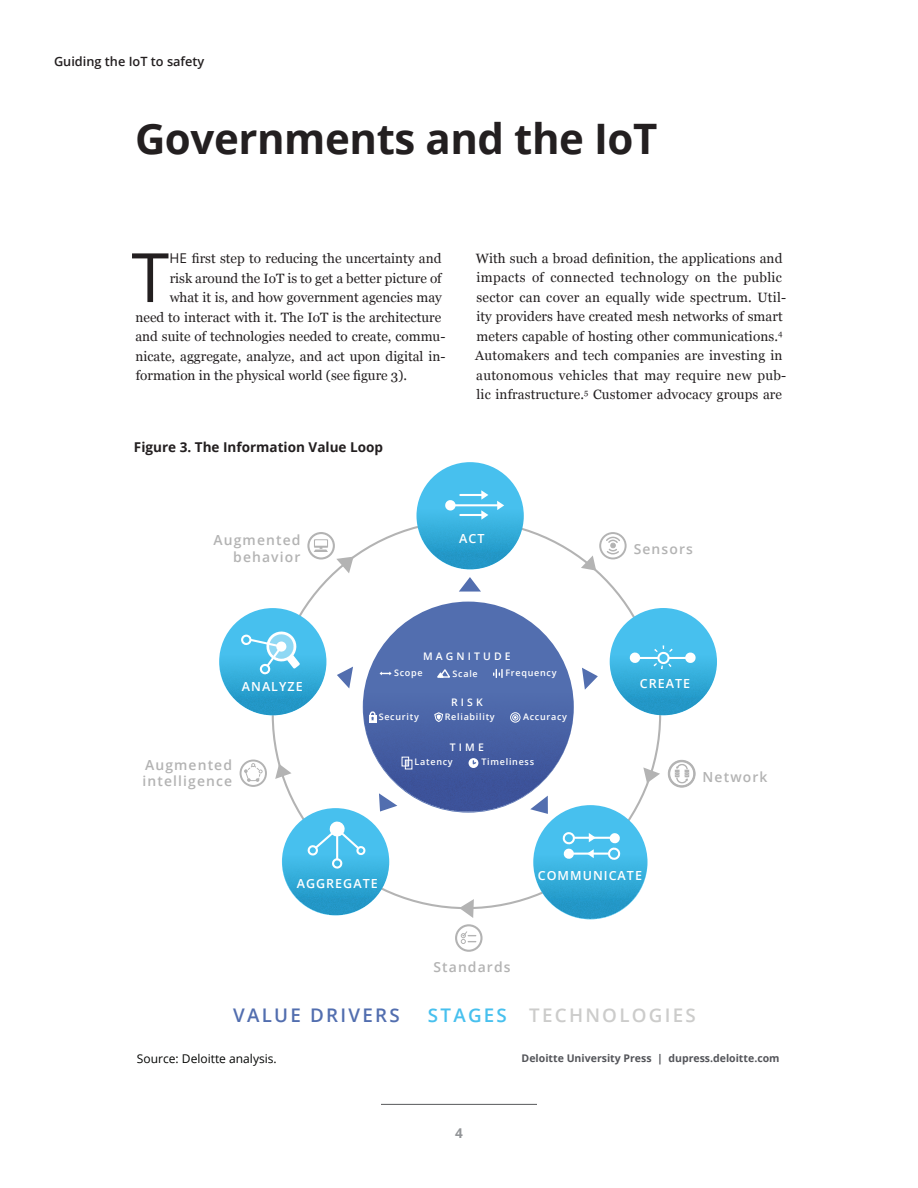
<style>
.page{position:relative;width:918px;height:1188px;background:#fff}
.page>*{position:absolute;margin:0;border:0;box-sizing:border-box;transform-origin:0 0}
.body-dropcap{font:68.1px "Open Sans";color:#231f20}
.heading1{font:700 42px "Open Sans";letter-spacing:-.01em;color:#231f20}
.t1{font:600 18.75px "Open Sans";letter-spacing:.12em;color:#cccccb}
.t2{font:600 18.75px "Open Sans";letter-spacing:.12em;color:#526eaf}
.t3{font:600 13.95px/16.6px "Open Sans";letter-spacing:.08em;color:#b3b3b3}
.body-copy{font:13.5px/19.5px "Georgia";letter-spacing:.01em;color:#231f20}
.body-dropcap-2{font:13.5px "Georgia";color:#231f20}
.t4{font:700 13.5px "Open Sans";color:#231f20}
.t5{font:700 13.5px "Open Sans";color:#939598}
.t6{font:600 12.75px "Open Sans";color:#231f20}
.t7{font:600 12.45px "Open Sans";letter-spacing:.08em;color:#fff}
.t8{font:12px "Open Sans";color:#040503}
.t9{font:700 10.5px "Open Sans";color:#54555a}
.t10{font:600 10.5px "Open Sans";letter-spacing:.3em;color:#fff}
.t11{font:600 9px "Open Sans";letter-spacing:.08em;color:#fff}
.s1{font-family:"Open Sans"}
.s2{color:#47c0ee}
</style>
<div class="page">
<hr style="left:381px;top:1104px;width:156px;height:1px;background:#57585a">
<img style="left:363px;top:602px;width:211px;height:210px">
<img style="left:282px;top:808px;width:107px;height:107px">
<svg style="left:306px;top:821px;width:61px;height:50px"></svg>
<hr style="left:336px;top:836px;width:2px;height:23px;background:#fff">
<img style="left:219px;top:608px;width:107px;height:107px">
<svg style="left:244px;top:627px;width:56px;height:43px"></svg>
<div style="left:242px;top:635px;width:9px;height:9px;background:#47c0ee;border-radius:50%"></div>
<div style="left:241px;top:634px;width:11px;height:11px;border:2px solid #fff;border-radius:50%"></div>
<div style="left:261px;top:665px;width:8px;height:9px;background:#47c0ee;border-radius:50%"></div>
<div style="left:260px;top:664px;width:10px;height:11px;border:2px solid #fff;border-radius:50%"></div>
<img style="left:533px;top:805px;width:114px;height:114px">
<hr style="left:566px;top:837px;width:49px;height:2px;background:#fff">
<svg style="left:589px;top:833px;width:7px;height:9px"></svg>
<hr style="left:567px;top:853px;width:49px;height:2px;background:#fff">
<svg style="left:587px;top:849px;width:7px;height:9px"></svg>
<svg style="left:561px;top:830px;width:16px;height:29px"></svg>
<svg style="left:607px;top:833px;width:15px;height:29px"></svg>
<img style="left:417px;top:462px;width:107px;height:107px">
<svg style="left:497px;top:501px;width:7px;height:9px"></svg>
<svg style="left:481px;top:490px;width:7px;height:10px"></svg>
<hr style="left:452px;top:504px;width:45px;height:2px;background:#fff">
<svg style="left:444px;top:498px;width:14px;height:15px"></svg>
<hr style="left:460px;top:494px;width:22px;height:2px;background:#fff">
<svg style="left:481px;top:510px;width:7px;height:10px"></svg>
<hr style="left:460px;top:514px;width:22px;height:2px;background:#fff">
<img style="left:610px;top:608px;width:107px;height:107px">
<svg style="left:684px;top:650px;width:14px;height:15px"></svg>
<svg style="left:628px;top:650px;width:14px;height:15px"></svg>
<hr style="left:639px;top:657px;width:47px;height:2px;background:#fff">
<svg style="left:652px;top:645px;width:23px;height:24px"></svg>
<svg style="left:240px;top:760px;width:27px;height:27px"></svg>
<svg style="left:308px;top:533px;width:26px;height:25px"></svg>
<div style="left:307px;top:532px;width:28px;height:28px;border:2px solid #b3b3b3;border-radius:50%"></div>
<svg style="left:314px;top:539px;width:14px;height:13px"></svg>
<svg style="left:459px;top:577px;width:22px;height:15px"></svg>
<svg style="left:582px;top:668px;width:16px;height:22px"></svg>
<svg style="left:643px;top:767px;width:17px;height:16px"></svg>
<svg style="left:275px;top:764px;width:16px;height:15px"></svg>
<svg style="left:459px;top:899px;width:15px;height:19px"></svg>
<svg style="left:336px;top:557px;width:18px;height:16px"></svg>
<svg style="left:573px;top:532px;width:54px;height:52px"></svg>
<svg style="left:668px;top:760px;width:27px;height:28px"></svg>
<div style="left:455px;top:924px;width:28px;height:28px;border:2px solid #b3b3b3;border-radius:50%"></div>
<svg style="left:461px;top:931px;width:15px;height:13px"></svg>
<svg style="left:337px;top:667px;width:16px;height:21px"></svg>
<svg style="left:379px;top:793px;width:18px;height:19px"></svg>
<svg style="left:530px;top:796px;width:18px;height:18px"></svg>
<svg style="left:435px;top:668px;width:17px;height:10px"></svg>
<svg style="left:493px;top:670px;width:10px;height:7px"></svg>
<svg style="left:380px;top:672px;width:12px;height:3px"></svg>
<svg style="left:369px;top:720px;width:7px;height:2px"></svg>
<svg style="left:369px;top:711px;width:8px;height:9px"></svg>
<svg style="left:434px;top:712px;width:9px;height:10px"></svg>
<svg style="left:512px;top:714px;width:6px;height:6px"></svg>
<div style="left:510px;top:712px;width:10px;height:10px;border:1px solid #fff;border-radius:50%"></div>
<div style="left:469px;top:758px;width:9px;height:10px;background:#fff;border-radius:50%"></div>
<svg style="left:472px;top:759px;width:5px;height:6px"></svg>
<div style="left:402px;top:757px;width:7px;height:9px;border:1px solid #fff"></div>
<div style="left:405px;top:760px;width:7px;height:9px;border:1px solid #fff"></div>
<svg style="left:405px;top:760px;width:4px;height:6px"></svg>
<p class="t6" style="left:54px;top:53px;width:152px">Guiding the IoT to safety</p>
<p class="heading1" style="left:135px;top:109px;width:524px">Governments and the IoT</p>
<p class="body-dropcap" style="left:131px;top:231px;width:39px">T</p>
<p class="body-dropcap-2" style="left:170px;top:249px;width:273px"><span class="s1">HE</span> first step to reducing the uncertainty and</p>
<p class="body-dropcap-2" style="left:170px;top:268px;width:273px">risk around the IoT is to get a better picture of</p>
<p class="body-dropcap-2" style="left:170px;top:288px;width:274px">what it is, and how government agencies may</p>
<p class="body-dropcap-2" style="left:136px;top:307px;width:307px">need to interact with it. The IoT is the architecture</p>
<p class="body-dropcap-2" style="left:135px;top:327px;width:312px">and suite of technologies needed to create, commu-</p>
<p class="body-dropcap-2" style="left:136px;top:346px;width:311px">nicate, aggregate, analyze, and act upon digital in-</p>
<p class="body-dropcap-2" style="left:136px;top:366px;width:273px">formation in the physical world (see figure 3).</p>
<p class="t4" style="left:134px;top:438px;width:251px">Figure 3. The Information Value Loop</p>
<p class="body-copy" style="left:475px;top:248px;width:313px">With such a broad definition, the applications and impacts of connected technology on the public sector can cover an equally wide spectrum. Util&shy;ity providers have created mesh networks of smart meters capable of hosting other communications.<sup>4<br></sup>Automakers and tech companies are investing in autonomous vehicles that may require new pub&shy;lic infrastructure.<sup>5</sup> Customer advocacy groups are</p>
<p class="t3" style="left:213px;top:531px;width:88px;text-align:right">Augmented behavior</p>
<p class="t7" style="left:459px;top:530px;width:27px">ACT</p>
<p class="t3" style="left:634px;top:540px;width:61px">Sensors</p>
<p class="t7" style="left:242px;top:678px;width:62px">ANALYZE</p>
<p class="t3" style="left:143px;top:756px;width:91px">Augmented intelligence</p>
<p class="t10" style="left:423px;top:649px;width:89px">MAGNITUDE</p>
<p class="t11" style="left:394px;top:667px;width:30px">Scope</p>
<p class="t11" style="left:453px;top:668px;width:27px">Scale</p>
<p class="t11" style="left:505px;top:667px;width:53px">Frequency</p>
<p class="t11" style="left:379px;top:711px;width:42px">Security</p>
<p class="t11" style="left:445px;top:711px;width:52px">Reliability</p>
<p class="t11" style="left:523px;top:711px;width:46px">Accuracy</p>
<p class="t11" style="left:415px;top:756px;width:40px">Latency</p>
<p class="t11" style="left:481px;top:756px;width:54px">Timeliness</p>
<p class="t10" style="left:451px;top:695px;width:33px">RISK</p>
<p class="t10" style="left:450px;top:740px;width:35px">TIME</p>
<p class="t7" style="left:640px;top:675px;width:52px">CREATE</p>
<p class="t3" style="left:703px;top:768px;width:66px">Network</p>
<p class="t7" style="left:297px;top:875px;width:82px">AGGREGATE</p>
<p class="t7" style="left:538px;top:867px;width:106px">COMMUNICATE</p>
<p class="t3" style="left:434px;top:959px;width:79px">Standards</p>
<p class="t2" style="left:233px;top:1003px;width:168px">VALUE DRIVERS</p>
<p class="t1" style="left:428px;top:1003px;width:269px"><span class="s2">STAGES</span> TECHNOLOGIES</p>
<p class="t8" style="left:137px;top:1050px;width:141px">Source: Deloitte analysis.</p>
<p class="t9" style="left:522px;top:1051px;width:260px">Deloitte University Press | dupress.deloitte.com</p>
<p class="t5" style="left:455px;top:1123px;width:9px">4</p>
</div>
